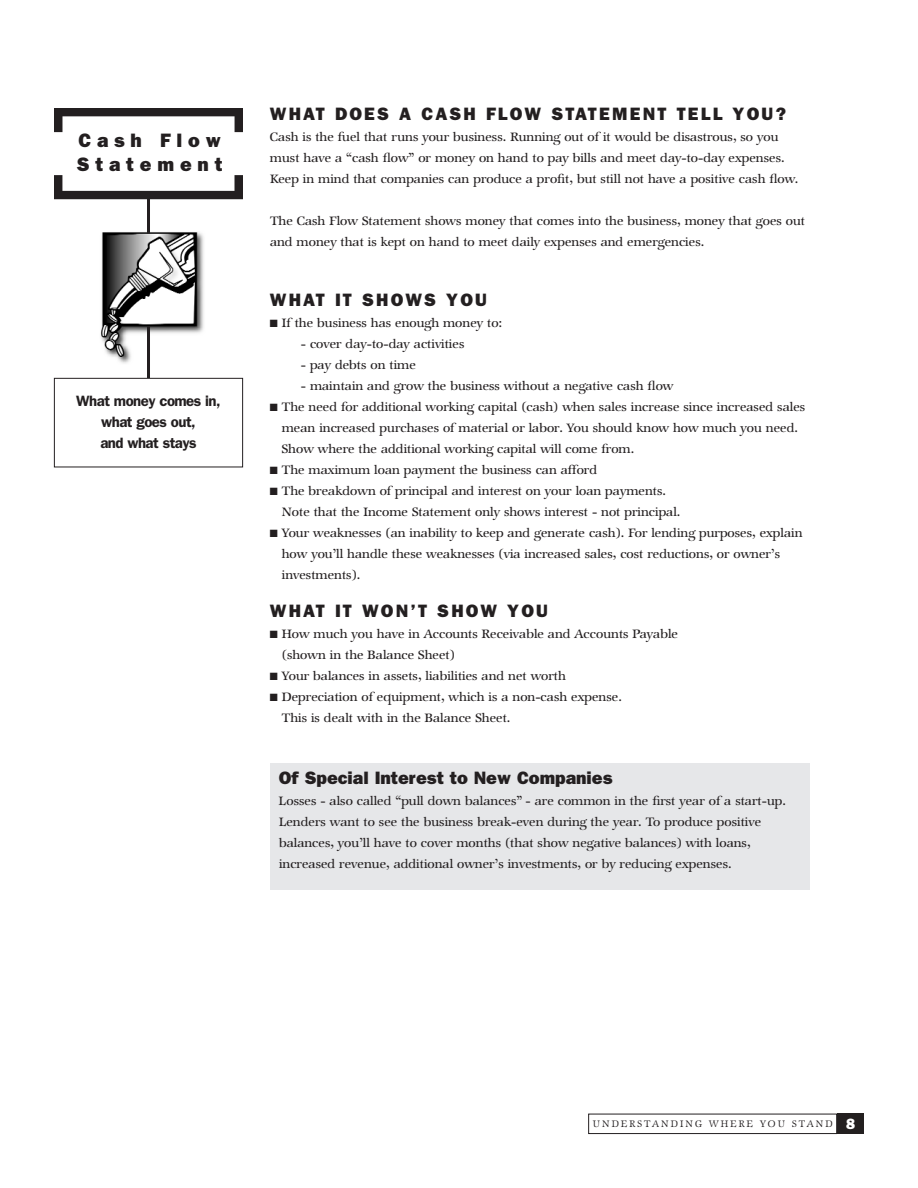
<style>
.page{position:relative;width:918px;height:1188px;background:#fff}
.page>*{position:absolute;margin:0;border:0;box-sizing:border-box;transform-origin:0 0}
.t1{font:800 19.5px/24px "Franklin Gothic";letter-spacing:.3em;color:#231f20}
.t2{font:800 18px "Franklin Gothic";letter-spacing:.12em;color:#231f20}
.t3{font:800 18px "Franklin Gothic";color:#231f20}
.t4{font:600 15px/21px "Franklin Gothic";letter-spacing:-.035em;color:#231f20;text-align:center}
.t5{font:500 13.5px/21px "Zapf Internatl IT Cby BT";color:#231f20}
.t6{font:300 10.5px "Zapf Internatl IT Cby BT";letter-spacing:.2em;color:#231f20}
.s1{font-family:"Franklin Gothic";font-weight:800;font-size:15px;color:#fff}
</style>
<div class="page">
<img style="left:101px;top:232px;width:103px;height:131px">
<hr style="left:147px;top:193px;width:3px;height:40px;background:#231f20">
<hr style="left:147px;top:326px;width:3px;height:58px;background:#231f20">
<svg style="left:54px;top:108px;width:189px;height:24px"></svg>
<svg style="left:54px;top:175px;width:189px;height:24px"></svg>
<div style="left:270px;top:763px;width:540px;height:127px;background:#e6e7e9"></div>
<div style="left:54px;top:378px;width:189px;height:89px;background:#fff"></div>
<div style="left:54px;top:378px;width:189px;height:89px;border:1px solid #231f20"></div>
<div style="left:837px;top:1114px;width:27px;height:20px;background:#231f20"></div>
<div style="left:588px;top:1114px;width:249px;height:20px;border:1px solid #231f20"></div>
<h1 class="t1" style="left:77px;top:130px;width:147px">Cash Flow<br>Statement</h1>
<p class="t4" style="left:76px;top:391px;width:146px">What money comes in, what goes out,<br>and what stays</p>
<h2 class="t2" style="left:270px;top:108px;width:518px">WHAT DOES A CASH FLOW STATEMENT TELL YOU?</h2>
<p class="t5" style="left:270px;top:128px;width:530px">Cash is the fuel that runs your business. Running out of it would be disastrous, so you must have a “cash flow” or money on hand to pay bills and meet day-to-day expenses.<br>Keep in mind that companies can produce a profit, but still not have a positive cash flow.</p>
<p class="t5" style="left:270px;top:212px;width:537px">The Cash Flow Statement shows money that comes into the business, money that goes out and money that is kept on hand to meet daily expenses and emergencies.</p>
<h2 class="t2" style="left:270px;top:293px;width:218px">WHAT IT SHOWS YOU</h2>
<p class="t5" style="left:270px;top:314px;width:234px">■ If the business has enough money to:</p>
<p class="t5" style="left:301px;top:335px;width:165px">- cover day-to-day activities</p>
<p class="t5" style="left:301px;top:356px;width:117px">- pay debts on time</p>
<p class="t5" style="left:301px;top:377px;width:374px">- maintain and grow the business without a negative cash flow</p>
<p class="t5" style="left:282px;top:398px;width:525px;text-indent:-12px">■ The need for additional working capital (cash) when sales increase since increased sales mean increased purchases of material or labor. You should know how much you need.<br>Show where the additional working capital will come from.</p>
<p class="t5" style="left:270px;top:461px;width:329px">■ The maximum loan payment the business can afford</p>
<p class="t5" style="left:282px;top:482px;width:400px;text-indent:-12px">■ The breakdown of principal and interest on your loan payments.<br>Note that the Income Statement only shows interest - not principal.</p>
<p class="t5" style="left:282px;top:524px;width:522px;text-indent:-12px">■ Your weaknesses (an inability to keep and generate cash). For lending purposes, explain how you’ll handle these weaknesses (via increased sales, cost reductions, or owner’s investments).</p>
<h2 class="t2" style="left:270px;top:604px;width:279px">WHAT IT WON’T SHOW YOU</h2>
<p class="t5" style="left:282px;top:624px;width:398px;text-indent:-12px">■ How much you have in Accounts Receivable and Accounts Payable (shown in the Balance Sheet)</p>
<p class="t5" style="left:270px;top:666px;width:298px">■ Your balances in assets, liabilities and net worth</p>
<p class="t5" style="left:282px;top:687px;width:342px;text-indent:-12px">■ Depreciation of equipment, which is a non-cash expense.<br>This is dealt with in the Balance Sheet.</p>
<h2 class="t3" style="left:279px;top:772px;width:335px">Of Special Interest to New Companies</h2>
<p class="t5" style="left:279px;top:792px;width:509px">Losses - also called “pull down balances” - are common in the first year of a start-up.<br>Lenders want to see the business break-even during the year. To produce positive balances, you’ll have to cover months (that show negative balances) with loans, increased revenue, additional owner’s investments, or by reducing expenses.</p>
<p class="t6" style="left:593px;top:1119px;width:264px">UNDERSTANDING WHERE YOU STAND <span class="s1">8</span></p>
</div>
